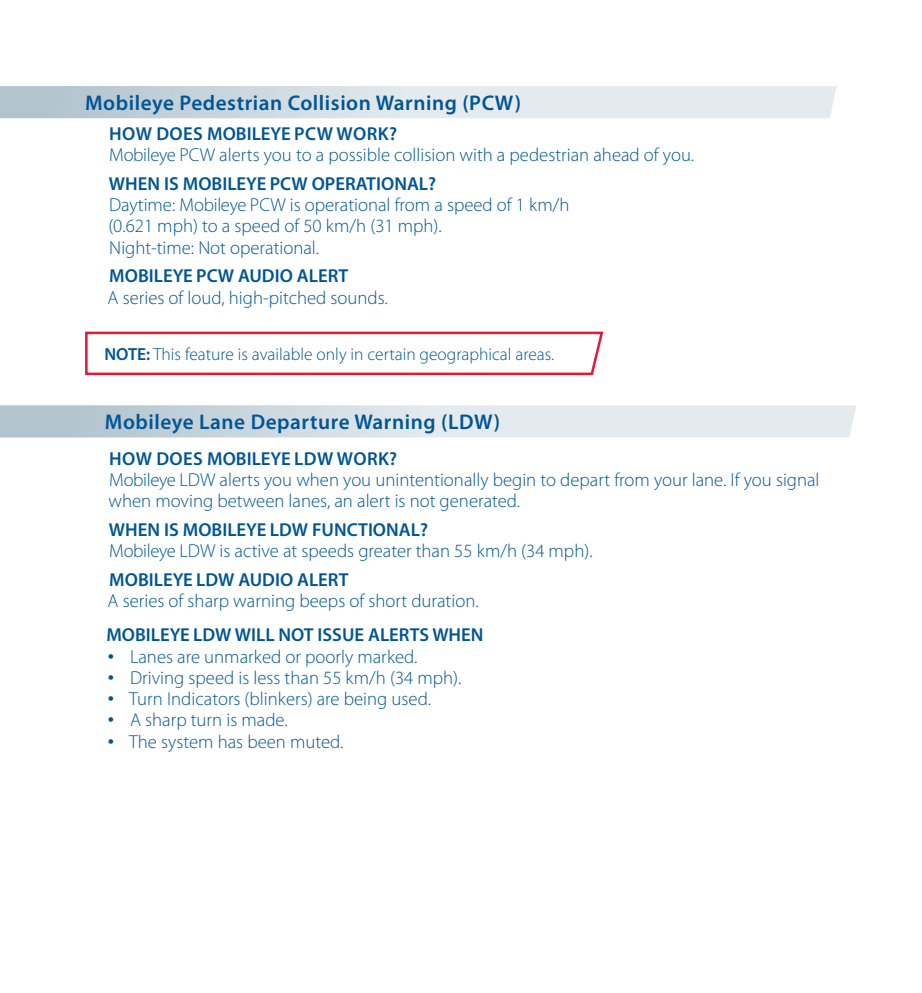
<style>
.page{position:relative;width:922px;height:993px;background:#fff}
.page>*{position:absolute;margin:0;border:0;box-sizing:border-box;transform-origin:0 0}
.t1{font:600 21.25px "Myriad Pro";letter-spacing:.025em;color:#005595}
.t2{font:300 18.75px/21.2px "Myriad Pro";color:#005595}
.t3{font:600 18.75px "Myriad Pro";color:#005595}
.t4{font:600 18.75px "Myriad Pro";letter-spacing:.025em;color:#005595}
.t5{font:600 18.75px "Myriad Pro";letter-spacing:.02em;color:#005595}
.t6{font:300 17.5px "Myriad Pro";color:#005595}
.s1{font-weight:600}
</style>
<div class="page">
<svg style="left:85px;top:331px;width:519px;height:45px"></svg>
<svg style="left:0;top:86px;width:836px;height:32px;background:#d6dfe5"></svg>
<svg style="left:0;top:405px;width:856px;height:32px;background:#d5dfe4"></svg>
<p class="t1" style="left:85px;top:89px;width:437px">MOBILEYE PEDESTRIAN COLLISION WARNING (PCW)</p>
<p class="t3" style="left:109px;top:122px;width:20px">HOW</p>
<p class="t3" style="left:156px;top:122px;width:77px">DOES MOBIL</p>
<p class="t4" style="left:261px;top:122px;width:137px">EYE PCW WORK?</p>
<p class="t2" style="left:109px;top:144px;width:586px">Mobileye PCW alerts you to a possible collision with a pedestrian ahead of you.</p>
<p class="t3" style="left:109px;top:171px;width:100px">WHEN IS MOBIL</p>
<p class="t3" style="left:236px;top:171px;width:201px">EYE PCW OPERATIONAL?</p>
<p class="t2" style="left:108px;top:194px;width:462px">Daytime: Mobileye PCW is operational from a speed of 1 km/h (0.621 mph) to a speed of 50 km/h (31 mph).<br>Night-time: Not operational.</p>
<p class="t3" style="left:109px;top:264px;width:26px">MOBIL</p>
<p class="t3" style="left:163px;top:264px;width:187px">EYE PCW AUDIO ALERT</p>
<p class="t2" style="left:108px;top:286px;width:281px">A series of loud, high-pitched sounds.</p>
<p class="t6" style="left:104px;top:343px;width:451px"><span class="s1">NOTE:</span> This feature is available only in certain geographical areas.</p>
<p class="t1" style="left:105px;top:408px;width:397px">MOBILEYE LANE DEPARTURE WARNING (LDW)</p>
<p class="t3" style="left:109px;top:446px;width:20px">HOW</p>
<p class="t3" style="left:156px;top:446px;width:77px">DOES MOBIL</p>
<p class="t5" style="left:261px;top:446px;width:138px">EYE LDW WORK?</p>
<p class="t2" style="left:108px;top:469px;width:712px">Mobileye LDW alerts you when you unintentionally begin to depart from your lane. If you signal when moving between lanes, an alert is not generated.</p>
<p class="t3" style="left:109px;top:517px;width:100px">WHEN IS MOBIL</p>
<p class="t3" style="left:236px;top:517px;width:193px">EYE LDW FUNCTIONAL?</p>
<p class="t2" style="left:109px;top:540px;width:485px">Mobileye LDW is active at speeds greater than 55 km/h (34 mph).</p>
<p class="t3" style="left:109px;top:567px;width:26px">MOBIL</p>
<p class="t3" style="left:163px;top:567px;width:187px">EYE LDW AUDIO ALERT</p>
<p class="t2" style="left:108px;top:590px;width:372px">A series of sharp warning beeps of short duration.</p>
<p class="t3" style="left:106px;top:622px;width:26px">MOBIL</p>
<p class="t3" style="left:160px;top:622px;width:325px">EYE LDW WILL NOT ISSUE ALERTS WHEN</p>
<p class="t2" style="left:108px;top:645px;width:310px">● Lanes are unmarked or poorly marked.</p>
<p class="t2" style="left:108px;top:666px;width:354px">● Driving speed is less than 55 km/h (34 mph).</p>
<p class="t2" style="left:108px;top:687px;width:324px">● Turn Indicators (blinkers) are being used.</p>
<p class="t2" style="left:108px;top:709px;width:181px">● A sharp turn is made.</p>
<p class="t2" style="left:108px;top:730px;width:236px">● The system has been muted.</p>
</div>
